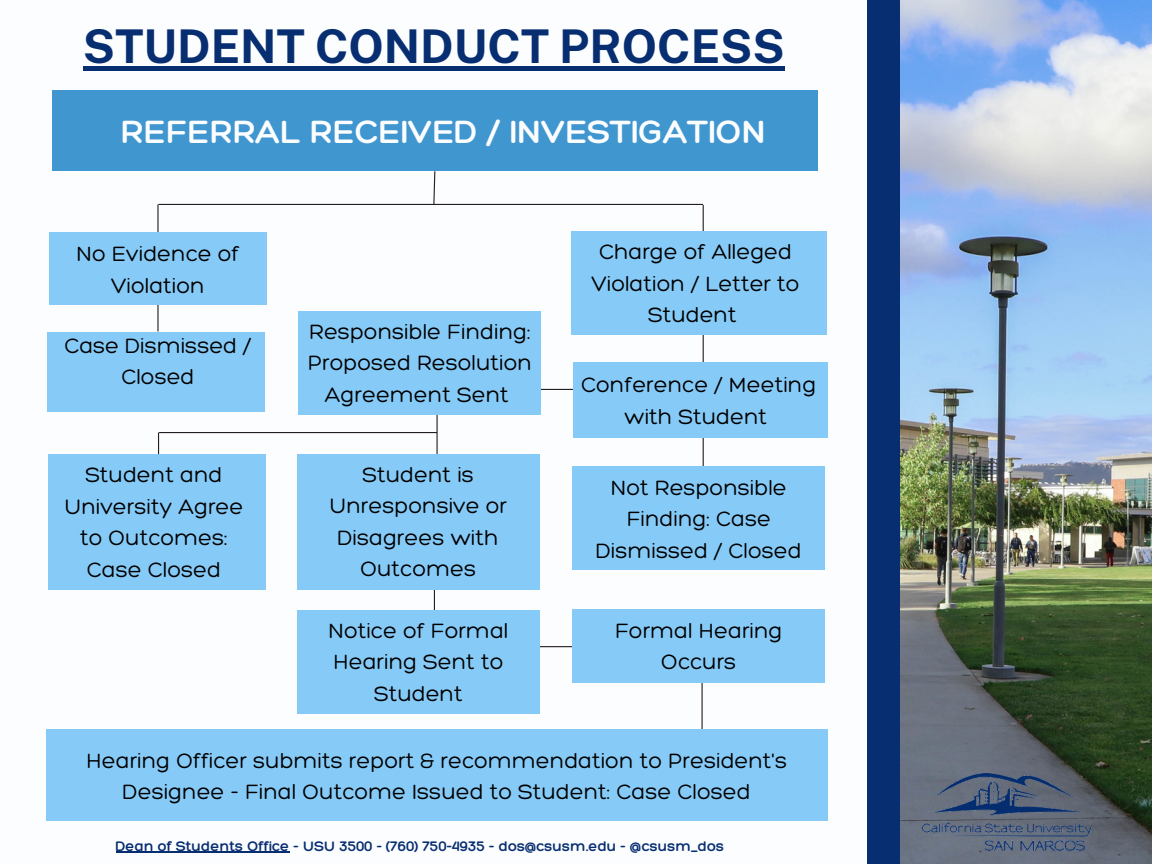
<style>
.page{position:relative;width:1152px;height:864px;background:#fff}
.page>*{position:absolute;margin:0;border:0;box-sizing:border-box;transform-origin:0 0}
.t1{font:700 46.5px "Public Sans";color:#072e71}
.t2{font:300 34.95px "Hero";color:#fcfdff}
.t3{font:300 22.5px/31.5px "Hero";color:#000;text-align:center}
.t4{font:300 15px "Hero";color:#072e71}
</style>
<div class="page">
<img style="left:899px;top:0;width:253px;height:864px">
<div style="left:867px;top:0;width:32px;height:864px;background:#072e71"></div>
<hr style="left:464px;top:389px;width:152px;height:1px;background:#241e1e">
<hr style="left:437px;top:411px;width:1px;height:129px;background:#241e1e">
<div style="left:53px;top:90px;width:764px;height:81px;background:#4096cf"></div>
<hr style="left:157px;top:204px;width:2px;height:127px;background:#241e1e">
<div style="left:50px;top:232px;width:216px;height:72px;background:#86cbf8"></div>
<hr style="left:703px;top:205px;width:1px;height:317px;background:#241e1e">
<div style="left:571px;top:231px;width:255px;height:104px;background:#86cbf8"></div>
<div style="left:47px;top:332px;width:217px;height:80px;background:#86cbf8"></div>
<div style="left:573px;top:362px;width:255px;height:76px;background:#86cbf8"></div>
<div style="left:298px;top:311px;width:243px;height:103px;background:#86cbf8"></div>
<hr style="left:159px;top:204px;width:544px;height:1px;background:#241e1e">
<hr style="left:434px;top:582px;width:1px;height:43px;background:#241e1e">
<hr style="left:538px;top:646px;width:43px;height:1px;background:#241e1e">
<div style="left:297px;top:610px;width:242px;height:104px;background:#86cbf8"></div>
<hr style="left:158px;top:432px;width:1px;height:129px;background:#241e1e">
<div style="left:49px;top:454px;width:216px;height:136px;background:#86cbf8"></div>
<svg style="left:433px;top:171px;width:3px;height:33px"></svg>
<div style="left:573px;top:467px;width:252px;height:103px;background:#86cbf8"></div>
<hr style="left:159px;top:432px;width:278px;height:1px;background:#241e1e">
<div style="left:297px;top:454px;width:242px;height:136px;background:#86cbf8"></div>
<hr style="left:702px;top:666px;width:1px;height:78px;background:#241e1e">
<div style="left:573px;top:610px;width:252px;height:72px;background:#86cbf8"></div>
<div style="left:46px;top:730px;width:782px;height:91px;background:#86cbf8"></div>
<img style="left:923px;top:773px;width:168px;height:87px">
<div style="left:83px;top:66px;width:702px;height:5px;background:#072e71"></div>
<hr style="left:116px;top:852px;width:173px;height:1px;background:#072e71">
<h1 class="t1" style="left:83px;top:19px;width:703px">STUDENT CONDUCT PROCESS</h1>
<h2 class="t2" style="left:121px;top:109px;width:647px">REFERRAL RECEIVED / INVESTIGATION</h2>
<p class="t3" style="left:77px;top:238px;width:164px">No Evidence of<br>Violation</p>
<p class="t3" style="left:64px;top:329px;width:189px">Case Dismissed /<br>Closed</p>
<p class="t3" style="left:64px;top:459px;width:181px">Student and<br>University Agree to Outcomes:<br>Case Closed</p>
<p class="t3" style="left:308px;top:315px;width:226px">Responsible Finding:<br>Proposed Resolution<br>Agreement Sent</p>
<p class="t3" style="left:329px;top:458px;width:179px">Student is<br>Unresponsive or<br>Disagrees with<br>Outcomes</p>
<p class="t3" style="left:328px;top:614px;width:181px">Notice of Formal<br>Hearing Sent to<br>Student</p>
<p class="t3" style="left:591px;top:235px;width:210px">Charge of Alleged<br>Violation / Letter to<br>Student</p>
<p class="t3" style="left:581px;top:369px;width:237px">Conference / Meeting with Student</p>
<p class="t3" style="left:596px;top:471px;width:207px">Not Responsible<br>Finding: Case<br>Dismissed / Closed</p>
<p class="t3" style="left:615px;top:614px;width:169px">Formal Hearing<br>Occurs</p>
<p class="t3" style="left:87px;top:744px;width:702px">Hearing Officer submits report &amp; recommendation to President's<br>Designee - Final Outcome Issued to Student: Case Closed</p>
<p class="t4" style="left:116px;top:836px;width:610px">Dean of Students Office - USU 3500 - (760) 750-4935 - dos@csusm.edu - @csusm_dos</p>
</div>
